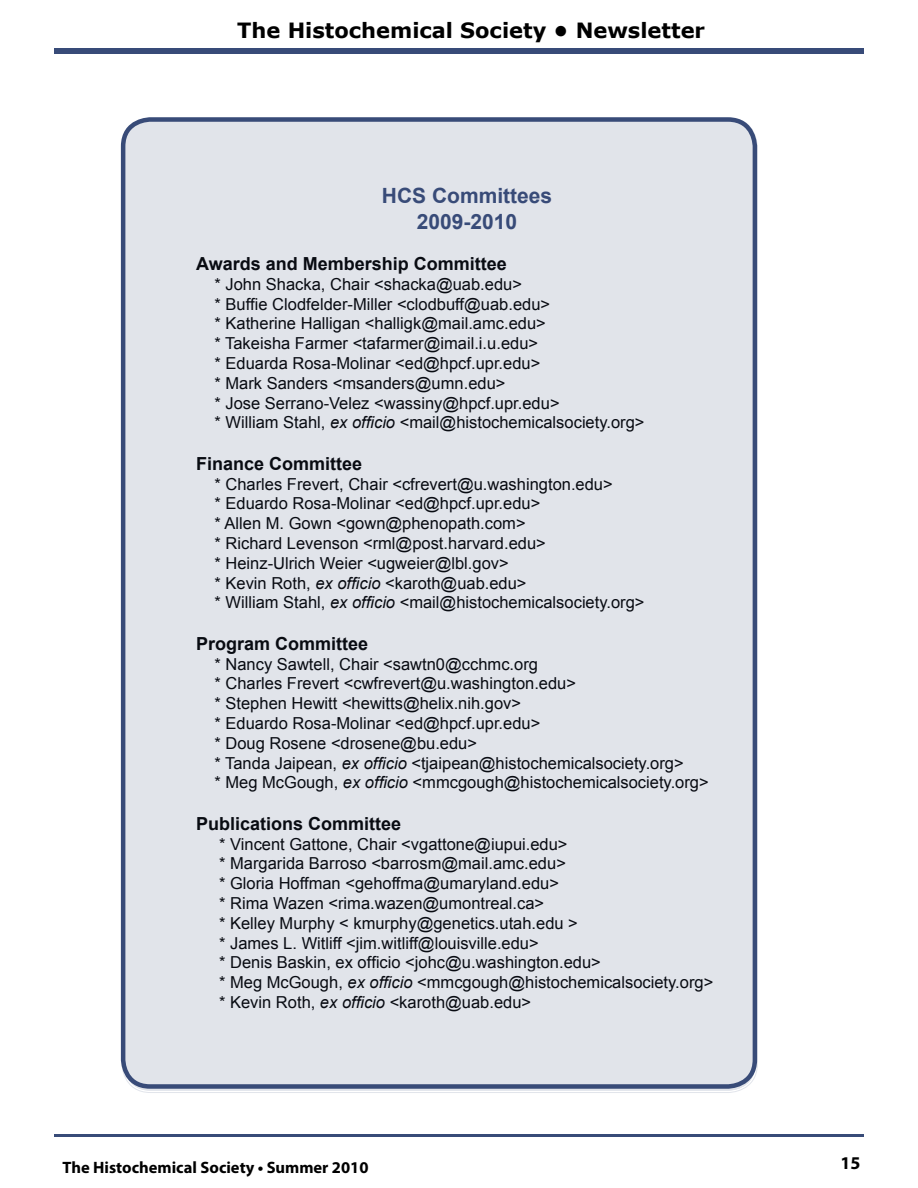
<style>
.page{position:relative;width:918px;height:1188px;background:#fff}
.page>*{position:absolute;margin:0;border:0;box-sizing:border-box;transform-origin:0 0}
.t1{font:700 21px "Verdana";color:#000}
.t2{font:700 21px/25.2px "Arial";color:#384b78;text-align:center}
.t3{font:700 18px "Arial";color:#000}
.t4{font:700 18px "Myriad Pro";color:#000}
.t5{font:16.5px/19.8px "Arial";color:#000}
.t6{font:700 16.5px "Myriad Pro";color:#000}
.s1{font-style:italic}
</style>
<div class="page">
<div style="left:54px;top:48px;width:810px;height:6px;background:#384b78"></div>
<hr style="left:54px;top:1134px;width:810px;height:3px;background:#384b78">
<div style="left:124px;top:120px;width:631px;height:971px;background:#e1e4ea;border-radius:27px"></div>
<div style="left:121px;top:117px;width:636px;height:972px;border:4px solid #384b78;border-radius:27px"></div>
<p class="t1" style="left:237px;top:17px;width:469px">The Histochemical Society • Newsletter</p>
<p class="t2" style="left:382px;top:184px;width:172px">HCS Committees<br>2009-2010</p>
<p class="t3" style="left:196px;top:252px;width:312px">Awards and Membership Committee</p>
<p class="t5" style="left:215px;top:274px;width:432px">* John Shacka, Chair &lt;shacka@uab.edu&gt;<br>* Buffie Clodfelder-Miller &lt;clodbuff@uab.edu&gt;<br>* Katherine Halligan &lt;halligk@mail.amc.edu&gt;<br>* Takeisha Farmer &lt;tafarmer@imail.i.u.edu&gt;<br>* Eduarda Rosa-Molinar &lt;ed@hpcf.upr.edu&gt;<br>* Mark Sanders &lt;msanders@umn.edu&gt;<br>* Jose Serrano-Velez &lt;wassiny@hpcf.upr.edu&gt;<br>* William Stahl, <span class="s1">ex officio</span> &lt;mail@histochemicalsociety.org&gt;</p>
<p class="t3" style="left:196px;top:452px;width:168px">Finance Committee</p>
<p class="t5" style="left:215px;top:474px;width:432px">* Charles Frevert, Chair &lt;cfrevert@u.washington.edu&gt;<br>* Eduardo Rosa-Molinar &lt;ed@hpcf.upr.edu&gt;<br>* Allen M. Gown &lt;gown@phenopath.com&gt;<br>* Richard Levenson &lt;rml@post.harvard.edu&gt;<br>* Heinz-Ulrich Weier &lt;ugweier@lbl.gov&gt;<br>* Kevin Roth, <span class="s1">ex officio</span> &lt;karoth@uab.edu&gt;<br>* William Stahl, <span class="s1">ex officio</span> &lt;mail@histochemicalsociety.org&gt;</p>
<p class="t3" style="left:196px;top:632px;width:174px">Program Committee</p>
<p class="t5" style="left:215px;top:654px;width:496px">* Nancy Sawtell, Chair &lt;sawtn0@cchmc.org<br>* Charles Frevert &lt;cwfrevert@u.washington.edu&gt;<br>* Stephen Hewitt &lt;hewitts@helix.nih.gov&gt;<br>* Eduardo Rosa-Molinar &lt;ed@hpcf.upr.edu&gt;<br>* Doug Rosene &lt;drosene@bu.edu&gt;<br>* Tanda Jaipean, <span class="s1">ex officio</span> &lt;tjaipean@histochemicalsociety.org&gt;<br>* Meg McGough, <span class="s1">ex officio</span> &lt;mmcgough@histochemicalsociety.org&gt;</p>
<p class="t3" style="left:196px;top:812px;width:207px">Publications Committee</p>
<p class="t5" style="left:219px;top:834px;width:496px">* Vincent Gattone, Chair &lt;vgattone@iupui.edu&gt;<br>* Margarida Barroso &lt;barrosm@mail.amc.edu&gt;<br>* Gloria Hoffman &lt;gehoffma@umaryland.edu&gt;<br>* Rima Wazen &lt;rima.wazen@umontreal.ca&gt;<br>* Kelley Murphy &lt; kmurphy@genetics.utah.edu &gt;<br>* James L. Witliff &lt;jim.witliff@louisville.edu&gt;<br>* Denis Baskin, ex officio &lt;johc@u.washington.edu&gt;<br>* Meg McGough, <span class="s1">ex officio</span> &lt;mmcgough@histochemicalsociety.org&gt; * Kevin Roth, <span class="s1">ex officio</span> &lt;karoth@uab.edu&gt;</p>
<p class="t6" style="left:63px;top:1156px;width:307px">The Histochemical Society • Summer 2010</p>
<p class="t4" style="left:840px;top:1151px;width:21px">15</p>
</div>
